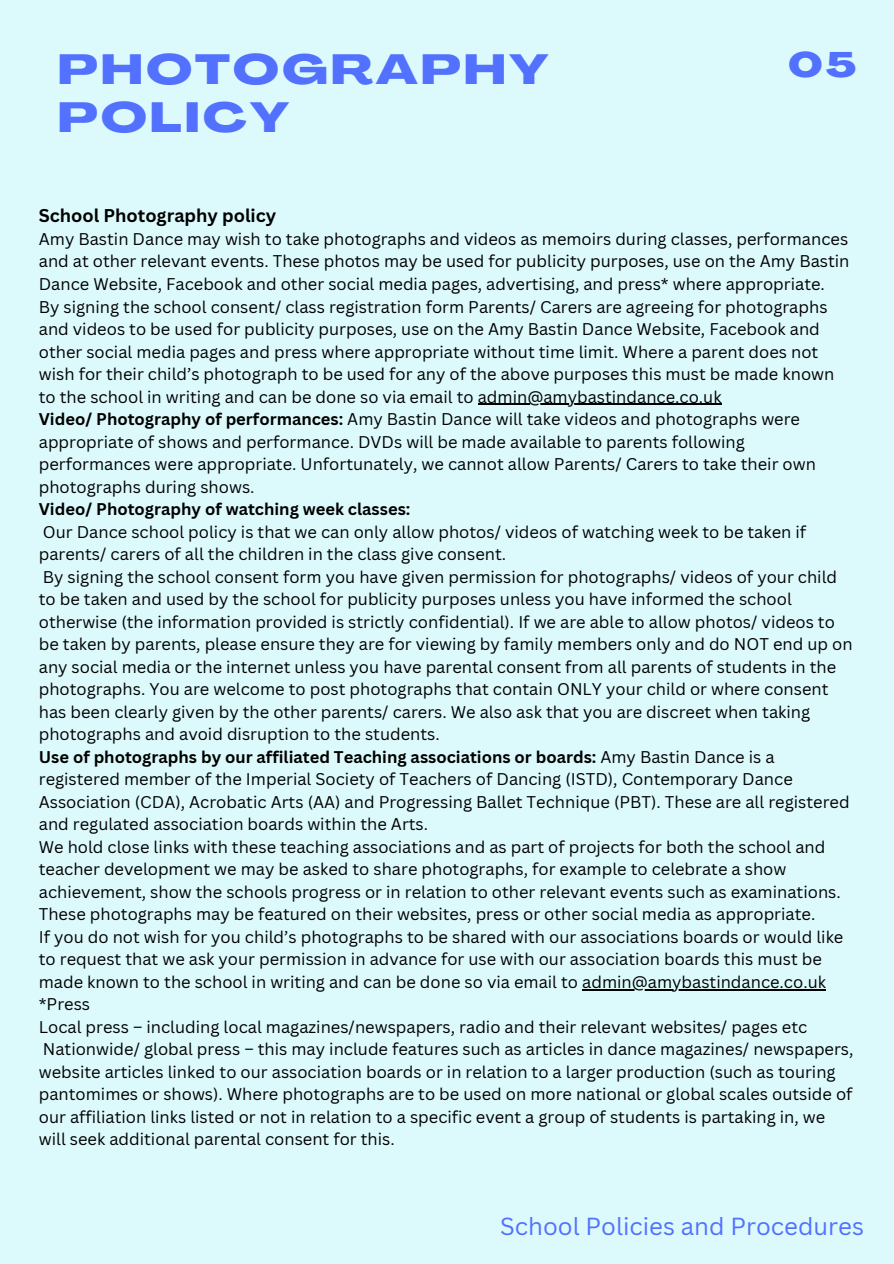
<style>
.page{position:relative;width:894px;height:1264px;background:#fff}
.page>*{position:absolute;margin:0;border:0;box-sizing:border-box;transform-origin:0 0}
.t1{font:800 41.55px/48.3px "Agrandir Grand";letter-spacing:.07em;color:#5271ff}
.t2{font:800 34.95px "Agrandir Grand";color:#5271ff}
.t3{font:24px "Canva Sans";color:#5271ff}
.t4{font:700 18px "Canva Sans";color:#000}
.t5{font:16.5px/22.5px "Canva Sans";color:#000}
.s1{font-weight:700}
</style>
<div class="page">
<div style="left:0;top:0;width:893px;height:1263px;background:#dcf9fc"></div>
<hr style="left:477px;top:403px;width:244px;height:2px;background:#000">
<hr style="left:582px;top:988px;width:243px;height:2px;background:#000">
<h1 class="t1" style="left:58px;top:49px;width:492px">PHOTOGRAPHY<br>POLICY</h1>
<p class="t2" style="left:788px;top:51px;width:69px">05</p>
<p class="t4" style="left:39px;top:203px;width:239px">School Photography policy</p>
<p class="t5" style="left:39px;top:227px;width:812px;text-align:justify">Amy Bastin Dance may wish to take photographs and videos as memoirs during classes, performances and at other relevant events. These photos may be used for publicity purposes, use on the Amy Bastin Dance Website, Facebook and other social media pages, advertising, and press* where appropriate.</p>
<p class="t5" style="left:39px;top:295px;width:796px">By signing the school consent/ class registration form Parents/ Carers are agreeing for photographs and videos to be used for publicity purposes, use on the Amy Bastin Dance Website, Facebook and other social media pages and press where appropriate without time limit. Where a parent does not wish for their child’s photograph to be used for any of the above purposes this must be made known to the school in writing and can be done so via email to admin@amybastindance.co.uk</p>
<p class="t5" style="left:39px;top:407px;width:778px"><span class="s1">Video/ Photography of performances:</span> Amy Bastin Dance will take videos and photographs were appropriate of shows and performance. DVDs will be made available to parents following performances were appropriate. Unfortunately, we cannot allow Parents/ Carers to take their own photographs during shows.</p>
<p class="t5" style="left:39px;top:497px;width:768px"><span class="s1">Video/ Photography of watching week classes:<br></span>Our Dance school policy is that we can only allow photos/ videos of watching week to be taken if parents/ carers of all the children in the class give consent.</p>
<p class="t5" style="left:39px;top:565px;width:815px">By signing the school consent form you have given permission for photographs/ videos of your child to be taken and used by the school for publicity purposes unless you have informed the school otherwise (the information provided is strictly confidential). If we are able to allow photos/ videos to be taken by parents, please ensure they are for viewing by family members only and do NOT end up on any social media or the internet unless you have parental consent from all parents of students in the photographs. You are welcome to post photographs that contain ONLY your child or where consent has been clearly given by the other parents/ carers. We also ask that you are discreet when taking photographs and avoid disruption to the students.</p>
<p class="t5" style="left:39px;top:745px;width:812px"><span class="s1">Use of photographs by our affiliated Teaching associations or boards:</span> Amy Bastin Dance is a registered member of the Imperial Society of Teachers of Dancing (ISTD), Contemporary Dance Association (CDA), Acrobatic Arts (AA) and Progressing Ballet Technique (PBT). These are all registered and regulated association boards within the Arts.</p>
<p class="t5" style="left:39px;top:835px;width:803px">We hold close links with these teaching associations and as part of projects for both the school and teacher development we may be asked to share photographs, for example to celebrate a show achievement, show the schools progress or in relation to other relevant events such as examinations.<br>These photographs may be featured on their websites, press or other social media as appropriate.</p>
<p class="t5" style="left:39px;top:925px;width:805px">If you do not wish for you child’s photographs to be shared with our associations boards or would like to request that we ask your permission in advance for use with our association boards this must be made known to the school in writing and can be done so via email to admin@amybastindance.co.uk</p>
<p class="t5" style="left:39px;top:992px;width:769px">*Press<br>Local press – including local magazines/newspapers, radio and their relevant websites/ pages etc</p>
<p class="t5" style="left:39px;top:1037px;width:816px">Nationwide/ global press – this may include features such as articles in dance magazines/ newspapers, website articles linked to our association boards or in relation to a larger production (such as touring pantomimes or shows). Where photographs are to be used on more national or global scales outside of our affiliation links listed or not in relation to a specific event a group of students is partaking in, we will seek additional parental consent for this.</p>
<p class="t3" style="left:500px;top:1208px;width:365px">School Policies and Procedures</p>
</div>
